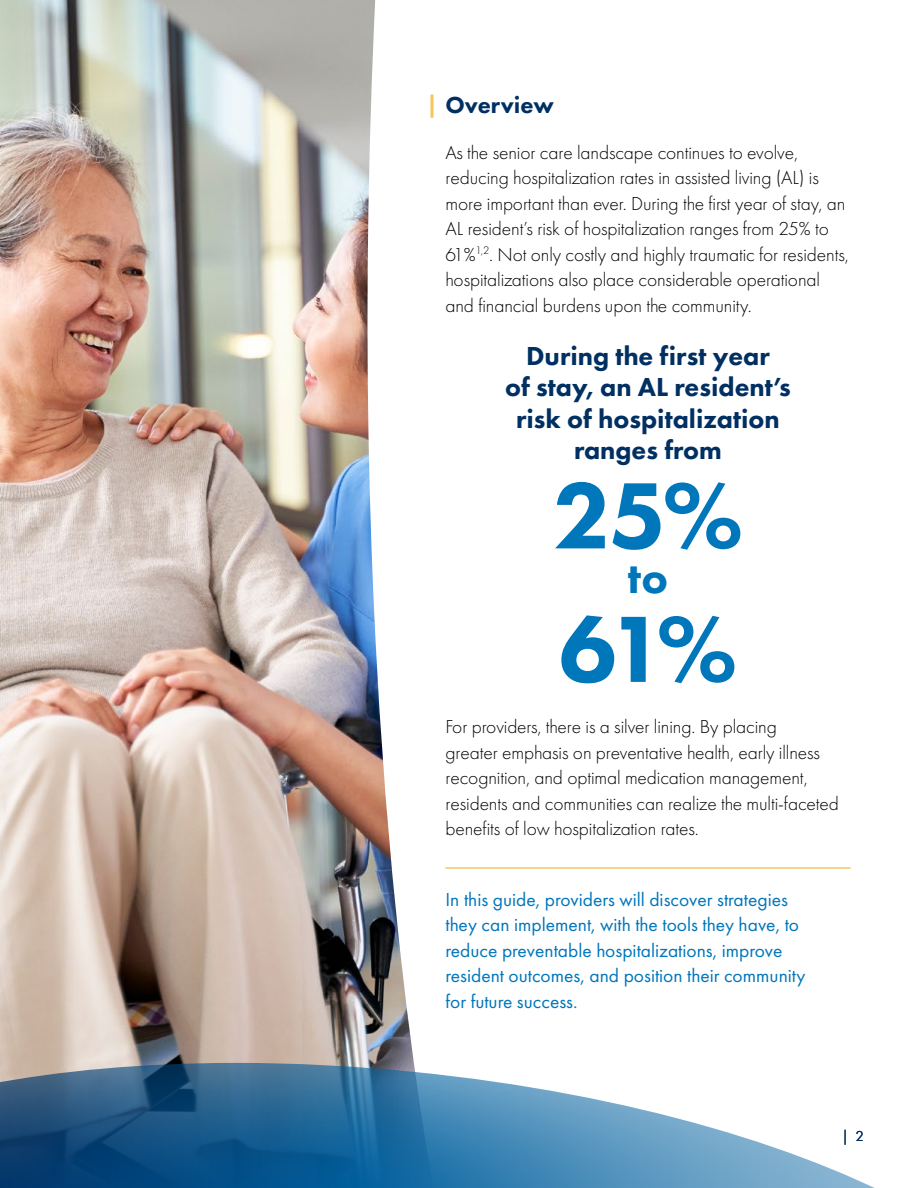
<style>
.page{position:relative;width:918px;height:1188px;background:#fff}
.page>*{position:absolute;margin:0;border:0;box-sizing:border-box;transform-origin:0 0}
.t1{font:800 97.5px "Futura PT";color:#0076bb}
.t2{font:800 45px "Futura PT";color:#0076bb}
.t3{font:800 27px/31.5px "Futura PT";color:#002f62;text-align:center}
.t4{font:800 24px "Futura PT";color:#002f62}
.t5{font:300 19.5px/25.5px "Futura PT";letter-spacing:-.005em;color:#000}
.t6{font:19.5px/25.5px "Futura PT";color:#0076bb}
.t7{font:15px "Futura PT";color:#002f62}
</style>
<div class="page">
<img style="left:0;top:0;width:341px;height:1063px">
<img style="left:341px;top:0;width:105px;height:1063px">
<svg style="left:0;top:1063px;width:875px;height:125px"></svg>
<svg style="left:430px;top:94px;width:4px;height:24px"></svg>
<hr style="left:446px;top:867px;width:404px;height:2px;background:#f6c65c">
<p class="t4" style="left:446px;top:90px;width:110px">Overview</p>
<p class="t5" style="left:446px;top:139px;width:405px">As the senior care landscape continues to evolve, reducing hospitalization rates in assisted living (AL) is more important than ever. During the first year of stay, an AL resident’s risk of hospitalization ranges from 25% to 61%<sup>1,2</sup>. Not only costly and highly traumatic for residents, hospitalizations also place considerable operational and financial burdens upon the community.</p>
<h3 class="t3" style="left:505px;top:339px;width:287px">During the first year<br>of stay, an AL resident’s risk of hospitalization ranges from</h3>
<h1 class="t1" style="left:553px;top:455px;width:192px">25%</h1>
<h2 class="t2" style="left:628px;top:550px;width:42px">to</h2>
<h1 class="t1" style="left:559px;top:588px;width:180px">61%</h1>
<p class="t5" style="left:446px;top:714px;width:395px">For providers, there is a silver lining. By placing<br>greater emphasis on preventative health, early illness recognition, and optimal medication management, residents and communities can realize the multi-faceted benefits of low hospitalization rates.</p>
<p class="t6" style="left:446px;top:886px;width:362px">In this guide, providers will discover strategies they can implement, with the tools they have, to reduce preventable hospitalizations, improve resident outcomes, and position their community for future success.</p>
<p class="t7" style="left:841px;top:1127px;width:24px">| 2</p>
</div>
